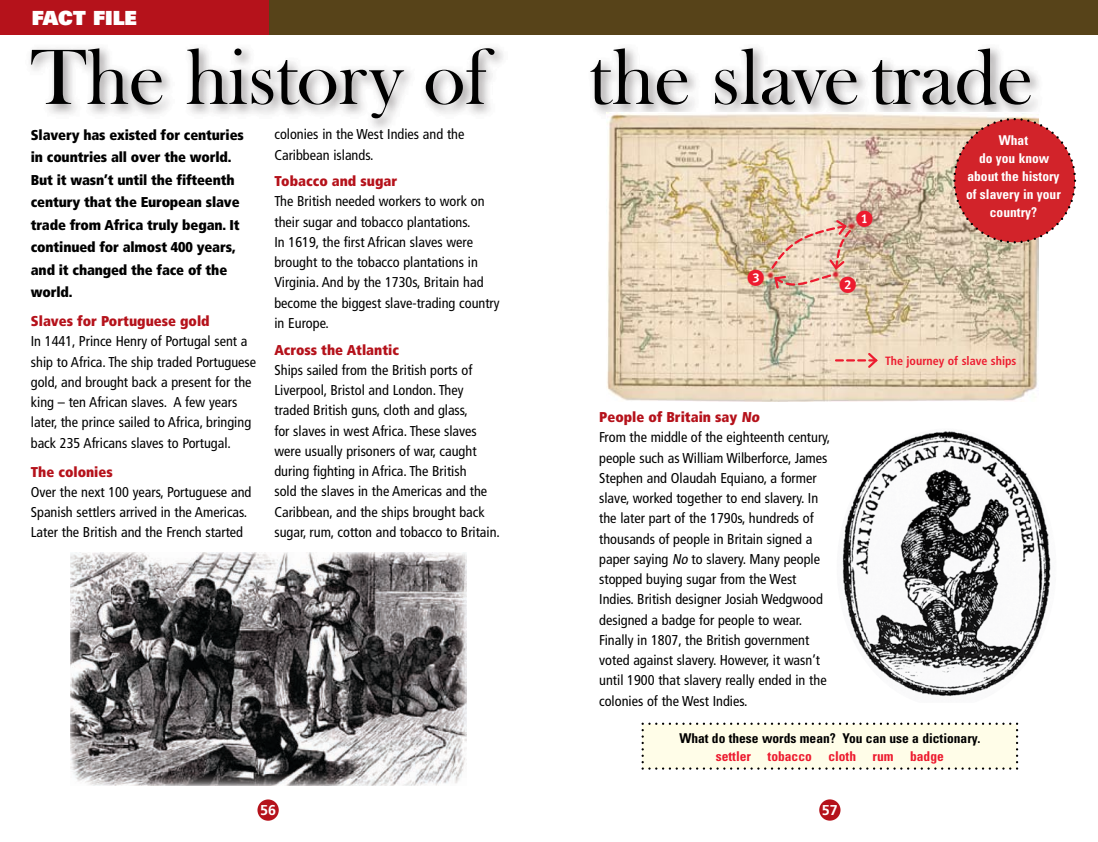
<style>
.page{position:relative;width:1098px;height:842px;background:#fff}
.page>*{position:absolute;margin:0;border:0;box-sizing:border-box;transform-origin:0 0}
.t1{font:81px "Baskerville Old Face EF";color:#000}
.t2{font:24px "FF Dingbests";color:#ed1b2f}
.t3{font:900 19.5px "Univers";color:#fff}
.t4{font:condensed 14.25px/20.2px "Frutiger";color:#000}
.t5{font:900 condensed 14.25px/22.5px "Frutiger";letter-spacing:-.01em;color:#000}
.t6{font:900 condensed 14.25px "Frutiger";color:#b5121b}
.t7{font:700 14.25px "Frutiger";color:#fff}
.t8{font:700 condensed 13.5px/18px "Univers";color:#fff;text-align:center}
.t9{font:700 condensed 13.5px "Univers";color:#000}
.t10{font:700 condensed 13.5px "Univers";color:#ed1b2f}
.t11{font:700 condensed 12px "Frutiger";color:#ed1b2f}
.s1{font-style:italic}
</style>
<div class="page">
<div style="left:0;top:0;width:549px;height:34px;background:#574319"></div>
<div style="left:0;top:0;width:268px;height:34px;background:#b5121b"></div>
<div style="left:549px;top:0;width:548px;height:34px;background:#574319"></div>
<img style="left:30px;top:47px;width:1009px;height:82px">
<img style="left:70px;top:553px;width:396px;height:233px">
<img style="left:606px;top:112px;width:432px;height:290px">
<img style="left:771px;top:220px;width:79px;height:69px">
<div style="left:749px;top:272px;width:12px;height:12px;background:#fff;border-radius:50%"></div>
<div style="left:841px;top:279px;width:12px;height:12px;background:#fff;border-radius:50%"></div>
<div style="left:858px;top:213px;width:12px;height:12px;background:#fff;border-radius:50%"></div>
<div style="left:257px;top:799px;width:22px;height:22px;background:#b5121b;border-radius:50%"></div>
<div style="left:819px;top:799px;width:21px;height:22px;background:#b5121b;border-radius:50%"></div>
<svg style="left:641px;top:723px;width:376px;height:47px;background:#f8f7e3"></svg>
<img style="left:842px;top:431px;width:209px;height:266px">
<svg style="left:834px;top:353px;width:43px;height:15px"></svg>
<svg style="left:952px;top:118px;width:123px;height:125px;background:#d44e50"></svg>
<h3 class="t3" style="left:32px;top:5px;width:106px">FACT FILE</h3>
<h1 class="t1" style="left:31px;top:33px;width:1004px">The history of the slave trade</h1>
<p class="t5" style="left:31px;top:124px;width:214px">Slavery has existed for centuries in countries all over the world.<br>But it wasn’t until the fifteenth century that the European slave trade from Africa truly began. It continued for almost 400 years, and it changed the face of the world.</p>
<p class="t6" style="left:31px;top:313px;width:180px">Slaves for Portuguese gold</p>
<p class="t4" style="left:31px;top:331px;width:227px">In 1441, Prince Henry of Portugal sent a ship to Africa. The ship traded Portuguese gold, and brought back a present for the king – ten African slaves. A few years later, the prince sailed to Africa, bringing back 235 Africans slaves to Portugal.</p>
<p class="t6" style="left:31px;top:463px;width:83px">The colonies</p>
<p class="t4" style="left:31px;top:482px;width:222px">Over the next 100 years, Portuguese and<br>Spanish settlers arrived in the Americas.<br>Later the British and the French started</p>
<p class="t4" style="left:274px;top:124px;width:191px">colonies in the West Indies and the<br>Caribbean islands.</p>
<p class="t6" style="left:274px;top:173px;width:124px">Tobacco and sugar</p>
<p class="t4" style="left:274px;top:191px;width:227px">The British needed workers to work on their sugar and tobacco plantations.<br>In 1619, the first African slaves were brought to the tobacco plantations in Virginia. And by the 1730s, Britain had become the biggest slave-trading country in Europe.</p>
<p class="t6" style="left:274px;top:341px;width:126px">Across the Atlantic</p>
<p class="t4" style="left:274px;top:360px;width:227px">Ships sailed from the British ports of Liverpool, Bristol and London. They traded British guns, cloth and glass,<br>for slaves in west Africa. These slaves were usually prisoners of war, caught during fighting in Africa. The British<br>sold the slaves in the Americas and the Caribbean, and the ships brought back sugar, rum, cotton and tobacco to Britain.</p>
<h2 class="t2" style="left:854px;top:206px;width:22px">1</h2>
<h2 class="t2" style="left:745px;top:265px;width:22px">3</h2>
<h2 class="t2" style="left:837px;top:272px;width:22px">2</h2>
<p class="t8" style="left:965px;top:131px;width:96px">What<br>do you know about the history of slavery in your country?</p>
<p class="t6" style="left:599px;top:408px;width:164px">People of Britain say No</p>
<p class="t4" style="left:599px;top:427px;width:232px">From the middle of the eighteenth century, people such as William Wilberforce, James Stephen and Olaudah Equiano, a former slave, worked together to end slavery. In the later part of the 1790s, hundreds of thousands of people in Britain signed a paper saying <span class="s1">No</span> to slavery. Many people stopped buying sugar from the West Indies. British designer Josiah Wedgwood designed a badge for people to wear.<br>Finally in 1807, the British government voted against slavery. However, it wasn’t until 1900 that slavery really ended in the colonies of the West Indies.</p>
<p class="t11" style="left:884px;top:353px;width:133px">The journey of slave ships</p>
<p class="t9" style="left:679px;top:730px;width:302px">What do these words mean? You can use a dictionary.</p>
<p class="t10" style="left:715px;top:748px;width:229px">settler tobacco cloth rum badge</p>
<p class="t7" style="left:260px;top:801px;width:17px">56</p>
<p class="t7" style="left:821px;top:801px;width:17px">57</p>
</div>
